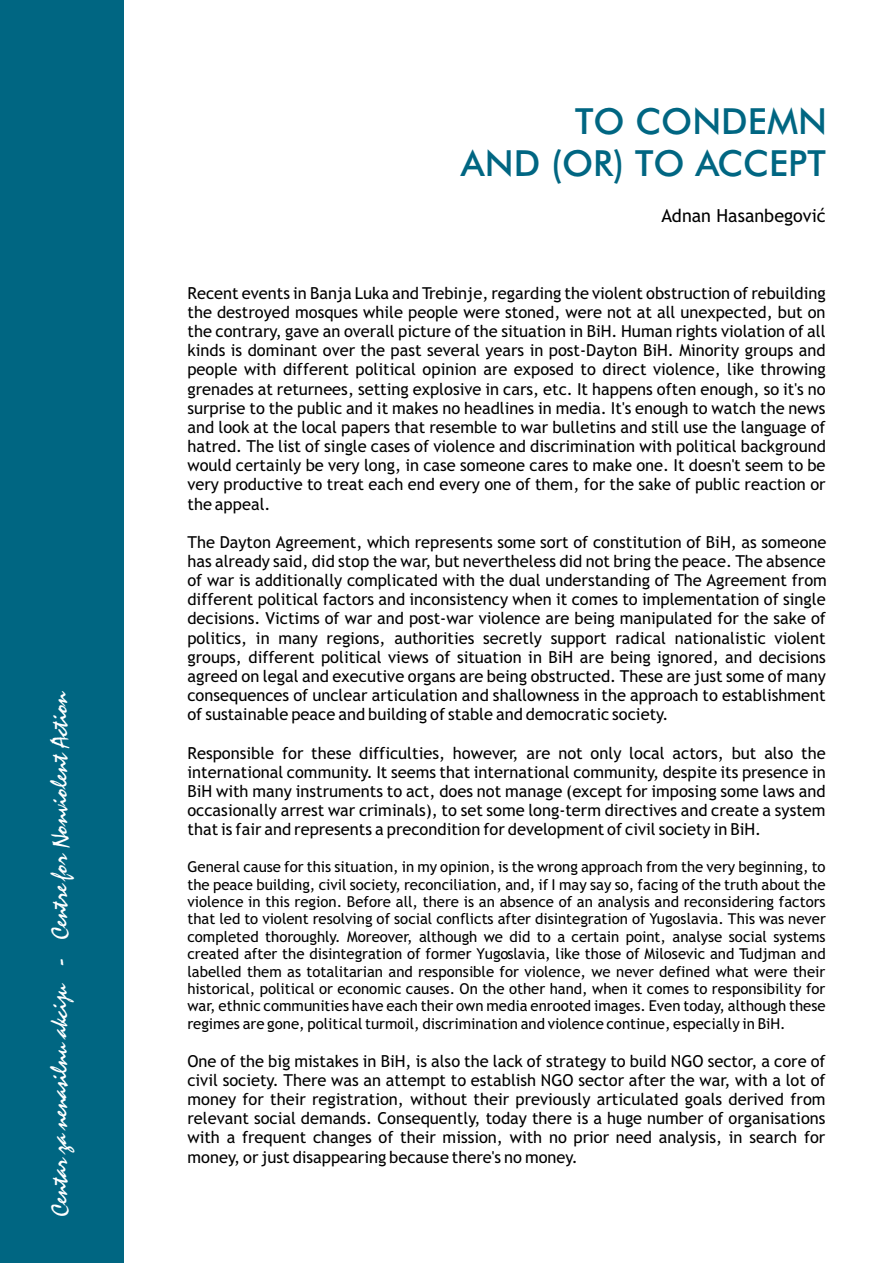
<style>
.page{position:relative;width:894px;height:1263px;background:#fff}
.page>*{position:absolute;margin:0;border:0;box-sizing:border-box;transform-origin:0 0}
.t1{font:36px/41.4px "YU Futura M";color:#006682;text-align:right}
.t2{font:24px "Staccato 222 BT";color:#fff}
.t3{font:18px "Trebuchet MS";color:#000}
.t4{font:16.5px/19.2px "Trebuchet MS";color:#000;text-align:justify}
.t5{font:15px/17.4px "Trebuchet MS";color:#000;text-align:justify}
</style>
<div class="page">
<div style="left:0;top:0;width:124px;height:1263px;background:#006682"></div>
<h2 class="t2" style="left:50px;top:1217px;width:530px;rotate:-90deg">Centar za nenasilnu akciju - Centre for Nonviolent Action</h2>
<h1 class="t1" style="left:461px;top:103px;width:368px">TO CONDEMN<br>AND (OR) TO ACCEPT</h1>
<p class="t3" style="left:661px;top:209px;width:166px">Adnan Hasanbegoviæ</p>
<p class="t4" style="left:187px;top:285px;width:640px">Recent events in Banja Luka and Trebinje, regarding the violent obstruction of rebuilding the destroyed mosques while people were stoned, were not at all unexpected, but on the contrary, gave an overall picture of the situation in BiH. Human rights violation of all kinds is dominant over the past several years in post-Dayton BiH. Minority groups and people with different political opinion are exposed to direct violence, like throwing grenades at returnees, setting explosive in cars, etc. It happens often enough, so it's no surprise to the public and it makes no headlines in media. It's enough to watch the news and look at the local papers that resemble to war bulletins and still use the language of hatred. The list of single cases of violence and discrimination with political background would certainly be very long, in case someone cares to make one. It doesn't seem to be very productive to treat each end every one of them, for the sake of public reaction or the appeal.</p>
<p class="t4" style="left:187px;top:534px;width:641px">The Dayton Agreement, which represents some sort of constitution of BiH, as someone has already said, did stop the war, but nevertheless did not bring the peace. The absence of war is additionally complicated with the dual understanding of The Agreement from different political factors and inconsistency when it comes to implementation of single decisions. Victims of war and post-war violence are being manipulated for the sake of politics, in many regions, authorities secretly support radical nationalistic violent groups, different political views of situation in BiH are being ignored, and decisions agreed on legal and executive organs are being obstructed. These are just some of many consequences of unclear articulation and shallowness in the approach to establishment of sustainable peace and building of stable and democratic society.</p>
<p class="t4" style="left:187px;top:745px;width:640px">Responsible for these difficulties, however, are not only local actors, but also the international community. It seems that international community, despite its presence in BiH with many instruments to act, does not manage (except for imposing some laws and occasionally arrest war criminals), to set some long-term directives and create a system that is fair and represents a precondition for development of civil society in BiH.</p>
<p class="t5" style="left:187px;top:859px;width:640px">General cause for this situation, in my opinion, is the wrong approach from the very beginning, to the peace building, civil society, reconciliation, and, if I may say so, facing of the truth about the violence in this region. Before all, there is an absence of an analysis and reconsidering factors that led to violent resolving of social conflicts after disintegration of Yugoslavia. This was never completed thoroughly. Moreover, although we did to a certain point, analyse social systems created after the disintegration of former Yugoslavia, like those of Milosevic and Tudjman and labelled them as totalitarian and responsible for violence, we never defined what were their historical, political or economic causes. On the other hand, when it comes to responsibility for war, ethnic communities have each their own media enrooted images. Even today, although these regimes are gone, political turmoil, discrimination and violence continue, especially in BiH.</p>
<p class="t4" style="left:187px;top:1053px;width:640px">One of the big mistakes in BiH, is also the lack of strategy to build NGO sector, a core of civil society. There was an attempt to establish NGO sector after the war, with a lot of money for their registration, without their previously articulated goals derived from relevant social demands. Consequently, today there is a huge number of organisations with a frequent changes of their mission, with no prior need analysis, in search for money, or just disappearing because there's no money.</p>
</div>
